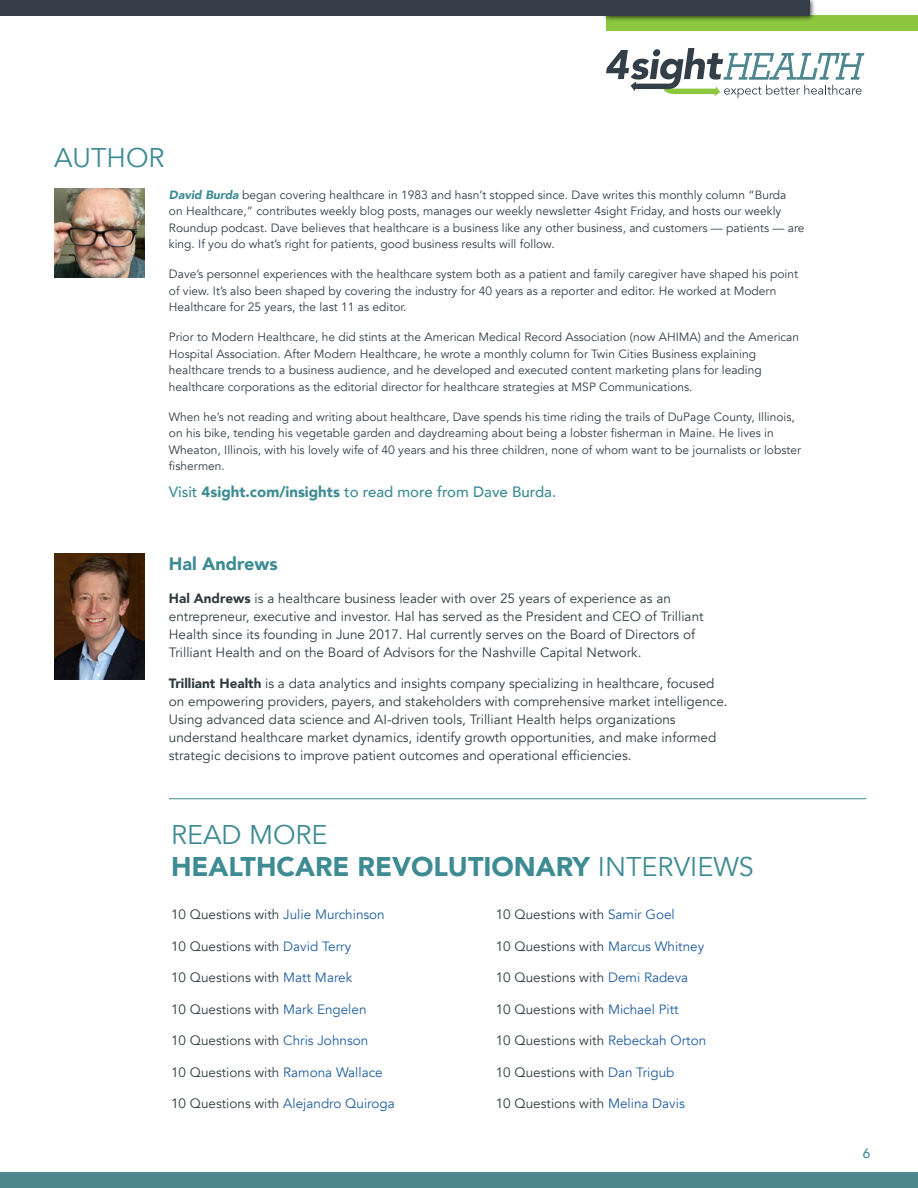
<style>
.page{position:relative;width:918px;height:1188px;background:#fff}
.page>*{position:absolute;margin:0;border:0;box-sizing:border-box;transform-origin:0 0}
.t1{font:900 27px/31.5px "Avenir";color:#3e8b94}
.t2{font:27px "Avenir";color:#3e8b94}
.t3{font:900 18px "Avenir";color:#3e8b94}
.t4{font:500 15px "Avenir";color:#3e8b94}
.t5{font:13.5px/18px "Avenir";color:#303c42}
.t6{font:13.5px "Avenir";color:#215e9e}
.t7{font:500 13.5px "Avenir";color:#3e8b94}
.t8{font:12px/16.5px "Avenir";color:#333e48}
.s1{font-weight:900;font-style:italic;color:#3e8b94}
.s2{font-weight:900}
.s3{font-weight:400}
.s4{color:#215e9e}
.s5{color:#303c42}
</style>
<div class="page">
<svg style="left:606px;top:48px;width:258px;height:50px"></svg>
<div style="left:606px;top:16px;width:312px;height:15px;background:#8dc63f"></div>
<div style="left:602px;top:0;width:214px;height:22px;background:#000;opacity:.75"></div>
<div style="left:0;top:0;width:810px;height:16px;background:#333e48"></div>
<div style="left:0;top:1172px;width:918px;height:16px;background:#4e868e"></div>
<img style="left:54px;top:188px;width:91px;height:90px">
<hr style="left:169px;top:798px;width:697px;height:1px;background:#3e8b94">
<img style="left:54px;top:554px;width:91px;height:125px">
<h1 class="t2" style="left:54px;top:141px;width:112px">AUTHOR</h1>
<p class="t8" style="left:169px;top:187px;width:637px"><span class="s1">David Burda</span> began covering healthcare in 1983 and hasn’t stopped since. Dave writes this monthly column “Burda<br>on Healthcare,” contributes weekly blog posts, manages our weekly newsletter 4sight Friday, and hosts our weekly Roundup podcast. Dave believes that healthcare is a business like any other business, and customers — patients — are king. If you do what’s right for patients, good business results will follow.</p>
<p class="t8" style="left:169px;top:266px;width:631px">Dave’s personnel experiences with the healthcare system both as a patient and family caregiver have shaped his point of view. It’s also been shaped by covering the industry for 40 years as a reporter and editor. He worked at Modern<br>Healthcare for 25 years, the last 11 as editor.</p>
<p class="t8" style="left:169px;top:329px;width:632px">Prior to Modern Healthcare, he did stints at the American Medical Record Association (now AHIMA) and the American Hospital Association. After Modern Healthcare, he wrote a monthly column for Twin Cities Business explaining healthcare trends to a business audience, and he developed and executed content marketing plans for leading healthcare corporations as the editorial director for healthcare strategies at MSP Communications.</p>
<p class="t8" style="left:169px;top:409px;width:634px">When he’s not reading and writing about healthcare, Dave spends his time riding the trails of DuPage County, Illinois, on his bike, tending his vegetable garden and daydreaming about being a lobster fisherman in Maine. He lives in Wheaton, Illinois, with his lovely wife of 40 years and his three children, none of whom want to be journalists or lobster fishermen.</p>
<p class="t4" style="left:169px;top:479px;width:389px">Visit <span class="s2">4sight.com/insights</span> to read more from Dave Burda.</p>
<h2 class="t3" style="left:169px;top:548px;width:111px">Hal Andrews</h2>
<p class="t5" style="left:169px;top:590px;width:536px"><span class="s2">Hal Andrews</span> is a healthcare business leader with over 25 years of experience as an entrepreneur, executive and investor. Hal has served as the President and CEO of Trilliant Health since its founding in June 2017. Hal currently serves on the Board of Directors of Trilliant Health and on the Board of Advisors for the Nashville Capital Network.</p>
<p class="t5" style="left:169px;top:675px;width:560px"><span class="s2">Trilliant Health</span> is a data analytics and insights company specializing in healthcare, focused on empowering providers, payers, and stakeholders with comprehensive market intelligence.<br>Using advanced data science and AI-driven tools, Trilliant Health helps organizations understand healthcare market dynamics, identify growth opportunities, and make informed strategic decisions to improve patient outcomes and operational efficiencies.</p>
<h1 class="t1" style="left:171px;top:818px;width:584px"><span class="s3">READ MORE<br></span>HEALTHCARE REVOLUTIONARY <span class="s3">INTERVIEWS</span></h1>
<p class="t5" style="left:171px;top:906px;width:215px">10 Questions with <span class="s4">Julie Murchinson</span></p>
<p class="t5" style="left:171px;top:937px;width:182px">10 Questions with <span class="s4">David Terry</span></p>
<p class="t5" style="left:171px;top:969px;width:183px">10 Questions with <span class="s4">Matt Marek</span></p>
<p class="t5" style="left:171px;top:1000px;width:197px">10 Questions with <span class="s4">Mark Engelen</span></p>
<p class="t5" style="left:171px;top:1032px;width:199px">10 Questions with <span class="s4">Chris Johnson</span></p>
<p class="t5" style="left:171px;top:1063px;width:213px">10 Questions with <span class="s4">Ramona Wallace</span></p>
<p class="t6" style="left:171px;top:1095px;width:225px"><span class="s5">10 Questions with</span> Alejandro Quiroga</p>
<p class="t5" style="left:496px;top:906px;width:180px">10 Questions with <span class="s4">Samir Goel</span></p>
<p class="t5" style="left:496px;top:937px;width:210px">10 Questions with <span class="s4">Marcus Whitney</span></p>
<p class="t5" style="left:496px;top:969px;width:194px">10 Questions with <span class="s4">Demi Radeva</span></p>
<p class="t5" style="left:496px;top:1000px;width:184px">10 Questions with <span class="s4">Michael Pitt</span></p>
<p class="t5" style="left:496px;top:1032px;width:212px">10 Questions with <span class="s4">Rebeckah Orton</span></p>
<p class="t5" style="left:496px;top:1063px;width:180px">10 Questions with <span class="s4">Dan Trigub</span></p>
<p class="t5" style="left:496px;top:1095px;width:191px">10 Questions with <span class="s4">Melina Davis</span></p>
<p class="t7" style="left:863px;top:1142px;width:9px">6</p>
</div>
